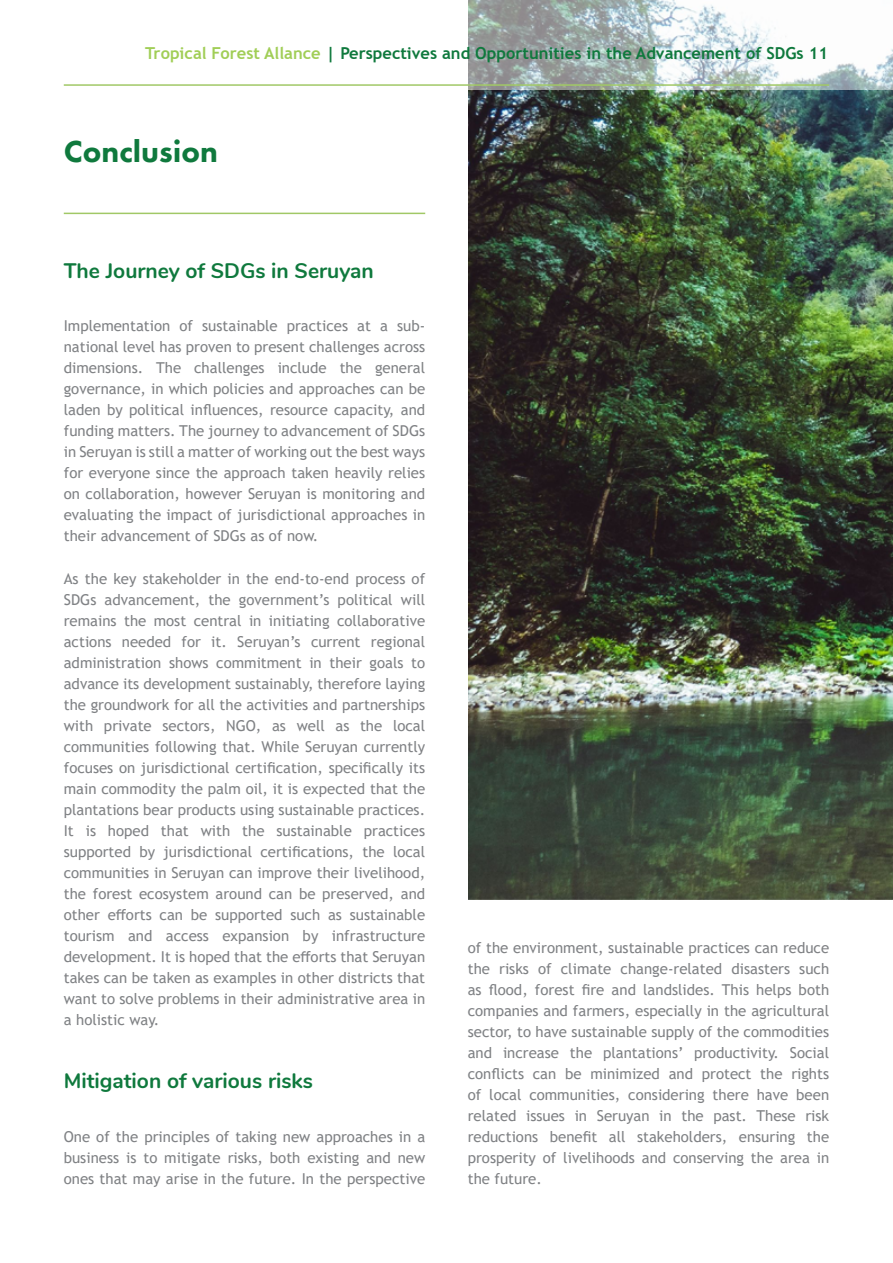
<style>
.page{position:relative;width:893px;height:1263px;background:#fff}
.page>*{position:absolute;margin:0;border:0;box-sizing:border-box;transform-origin:0 0}
.t1{font:800 31.5px "Futura PT";color:#0f793d}
.t2{font:700 21px "Nunito";color:#0f793d}
.t3{font:700 16.5px "Trebuchet MS";color:#0f793d}
.t4{font:15px/21px "Trebuchet MS";color:#808285;text-align:justify}
.s1{color:#a1ce57}
</style>
<div class="page">
<img style="left:468px;top:90px;width:424px;height:809px">
<svg style="left:468px;top:0;width:425px;height:90px"></svg>
<hr style="left:64px;top:84px;width:765px;height:2px;background:#a1c866">
<hr style="left:64px;top:213px;width:361px;height:1px;background:#a1c866">
<p class="t3" style="left:145px;top:43px;width:684px"><span class="s1">Tropical Forest Allance</span> | Perspectives and Opportunities in the Advancement of SDGs 11</p>
<h1 class="t1" style="left:64px;top:131px;width:156px">Conclusion</h1>
<h2 class="t2" style="left:64px;top:255px;width:312px">The Journey of SDGs in Seruyan</h2>
<p class="t4" style="left:64px;top:316px;width:363px">Implementation of sustainable practices at a sub&shy;national level has proven to present challenges across dimensions. The challenges include the general governance, in which policies and approaches can be laden by political influences, resource capacity, and funding matters. The journey to advancement of SDGs in Seruyan is still a matter of working out the best ways for everyone since the approach taken heavily relies on collaboration, however Seruyan is monitoring and evaluating the impact of jurisdictional approaches in their advancement of SDGs as of now.</p>
<p class="t4" style="left:64px;top:568px;width:363px">As the key stakeholder in the end-to-end process of SDGs advancement, the government’s political will remains the most central in initiating collaborative actions needed for it. Seruyan’s current regional administration shows commitment in their goals to advance its development sustainably, therefore laying the groundwork for all the activities and partnerships with private sectors, NGO, as well as the local communities following that. While Seruyan currently focuses on jurisdictional certification, specifically its main commodity the palm oil, it is expected that the plantations bear products using sustainable practices.<br>It is hoped that with the sustainable practices supported by jurisdictional certifications, the local communities in Seruyan can improve their livelihood, the forest ecosystem around can be preserved, and other efforts can be supported such as sustainable tourism and access expansion by infrastructure development. It is hoped that the efforts that Seruyan takes can be taken as examples in other districts that want to solve problems in their administrative area in a holistic way.</p>
<h2 class="t2" style="left:64px;top:1065px;width:251px">Mitigation of various risks</h2>
<p class="t4" style="left:64px;top:1126px;width:363px">One of the principles of taking new approaches in a business is to mitigate risks, both existing and new ones that may arise in the future. In the perspective</p>
<p class="t4" style="left:468px;top:937px;width:363px">of the environment, sustainable practices can reduce the risks of climate change-related disasters such as flood, forest fire and landslides. This helps both companies and farmers, especially in the agricultural sector, to have sustainable supply of the commodities and increase the plantations’ productivity. Social conflicts can be minimized and protect the rights of local communities, considering there have been related issues in Seruyan in the past. These risk reductions benefit all stakeholders, ensuring the prosperity of livelihoods and conserving the area in the future.</p>
</div>
